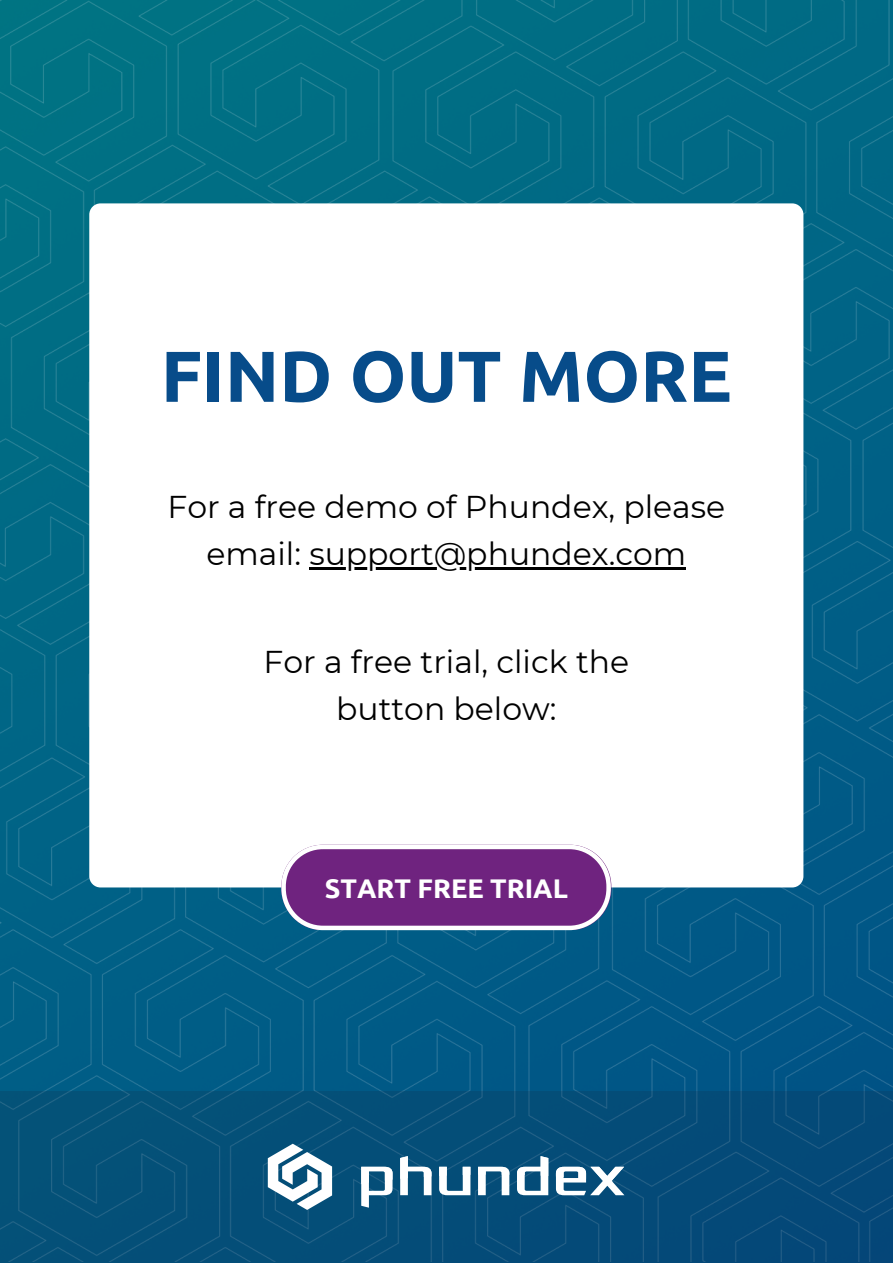
<style>
.page{position:relative;width:893px;height:1264px;background:#fff}
.page>*{position:absolute;margin:0;border:0;box-sizing:border-box;transform-origin:0 0}
.t1{font:700 72px "Ubuntu";color:#074c8a}
.t2{font:31.5px/47.2px "Montserrat";color:#000;text-align:center}
.t3{font:700 27px "Ubuntu";color:#fff}
</style>
<div class="page">
<img style="left:0;top:0;width:892px;height:1091px">
<div style="left:89px;top:203px;width:714px;height:684px;background:#fff;border-radius:11px"></div>
<div style="left:0;top:1091px;width:892px;height:171px;background:#044e78"></div>
<svg style="left:556px;top:1166px;width:68px;height:29px"></svg>
<svg style="left:517px;top:1156px;width:31px;height:39px"></svg>
<svg style="left:478px;top:1166px;width:31px;height:29px"></svg>
<svg style="left:439px;top:1166px;width:31px;height:29px"></svg>
<svg style="left:400px;top:1156px;width:31px;height:39px"></svg>
<svg style="left:361px;top:1166px;width:31px;height:41px"></svg>
<svg style="left:268px;top:1143px;width:64px;height:66px"></svg>
<svg style="left:281px;top:844px;width:330px;height:86px;background:#814592"></svg>
<hr style="left:309px;top:567px;width:377px;height:3px;background:#000">
<p class="t1" style="left:161px;top:335px;width:572px">FIND OUT MORE</p>
<p class="t2" style="left:167px;top:483px;width:559px">For a free demo of Phundex, please email: support@phundex.com</p>
<p class="t2" style="left:263px;top:638px;width:367px">For a free trial, click the button below:</p>
<p class="t3" style="left:325px;top:872px;width:245px">START FREE TRIAL</p>
</div>
